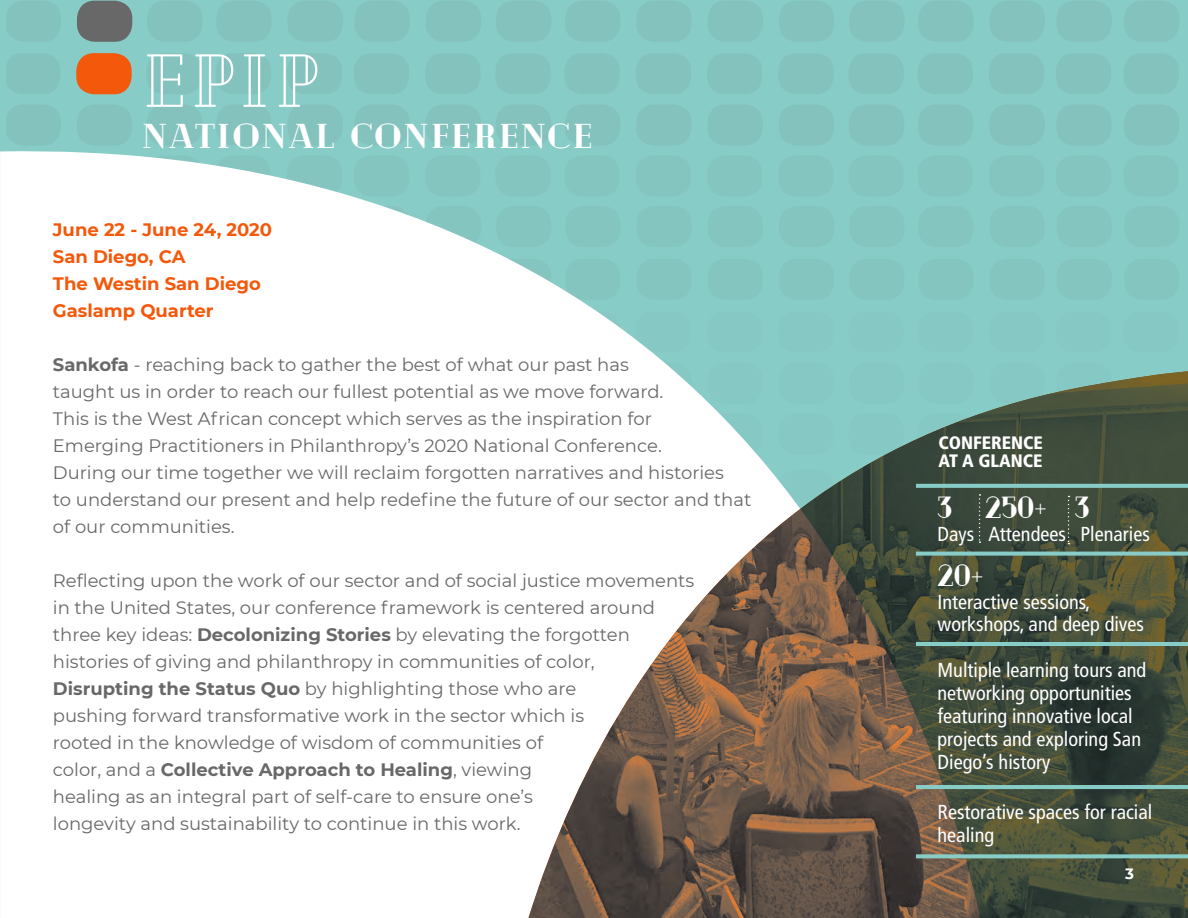
<style>
.page{position:relative;width:1188px;height:918px;background:#fff}
.page>*{position:absolute;margin:0;border:0;box-sizing:border-box;transform-origin:0 0}
.t1{font:75px "Cheque";color:#fff}
.t2{font:900 34.5px "Cheque";letter-spacing:.065em;color:#fff}
.t3{font:900 31.05px "Cheque";color:#fff}
.t4{font:condensed 20.25px/23px "Frutiger";color:#fff}
.t5{font:18px/27px "Montserrat";color:#696868}
.t6{font:700 18px/27px "Montserrat";color:#f3580b}
.t7{font:900 condensed 18px/18px "Frutiger";color:#fff}
.t8{font:700 15px "Montserrat";color:#fff}
.s1{font-weight:700}
.s2{font-family:"Frutiger";font-weight:300;font-stretch:condensed;font-size:20.25px}
</style>
<div class="page">
<div style="left:1px;top:0;width:1187px;height:918px;background:#88ccc7"></div>
<div style="left:1124px;top:206px;width:56px;height:41px;background:#85c5c0;border-radius:18px"></div>
<div style="left:1123px;top:155px;width:56px;height:41px;background:#85c5c0;border-radius:18px"></div>
<div style="left:1124px;top:104px;width:55px;height:42px;background:#84c2bd;border-radius:18px"></div>
<div style="left:1123px;top:53px;width:56px;height:41px;background:#84c2bd;border-radius:18px"></div>
<div style="left:1124px;top:1px;width:55px;height:41px;background:#84c2bd;border-radius:18px"></div>
<div style="left:1123px;top:311px;width:56px;height:41px;background:#86c8c3;border-radius:18px"></div>
<div style="left:1124px;top:259px;width:55px;height:41px;background:#85c5c0;border-radius:18px"></div>
<div style="left:636px;top:104px;width:56px;height:42px;background:#84c2bd;border-radius:18px"></div>
<div style="left:636px;top:53px;width:55px;height:41px;background:#84c2bd;border-radius:18px"></div>
<div style="left:636px;top:1px;width:56px;height:41px;background:#84c2bd;border-radius:18px"></div>
<div style="left:565px;top:104px;width:55px;height:42px;background:#84c2bd;border-radius:18px"></div>
<div style="left:564px;top:53px;width:56px;height:41px;background:#84c2bd;border-radius:18px"></div>
<div style="left:565px;top:1px;width:55px;height:41px;background:#84c2bd;border-radius:18px"></div>
<div style="left:496px;top:104px;width:55px;height:42px;background:#84c2bd;border-radius:18px"></div>
<div style="left:495px;top:53px;width:56px;height:41px;background:#84c2bd;border-radius:18px"></div>
<div style="left:496px;top:1px;width:55px;height:41px;background:#84c2bd;border-radius:18px"></div>
<div style="left:426px;top:104px;width:55px;height:42px;background:#84c2bd;border-radius:18px"></div>
<div style="left:425px;top:53px;width:56px;height:41px;background:#84c2bd;border-radius:18px"></div>
<div style="left:426px;top:1px;width:55px;height:41px;background:#84c2bd;border-radius:18px"></div>
<div style="left:354px;top:104px;width:56px;height:42px;background:#84c2bd;border-radius:18px"></div>
<div style="left:354px;top:53px;width:55px;height:41px;background:#84c2bd;border-radius:18px"></div>
<div style="left:354px;top:1px;width:56px;height:41px;background:#84c2bd;border-radius:18px"></div>
<div style="left:287px;top:104px;width:56px;height:42px;background:#84c2bd;border-radius:18px"></div>
<div style="left:287px;top:53px;width:55px;height:41px;background:#84c2bd;border-radius:18px"></div>
<div style="left:288px;top:1px;width:55px;height:41px;background:#84c2bd;border-radius:18px"></div>
<div style="left:216px;top:104px;width:55px;height:42px;background:#84c2bd;border-radius:18px"></div>
<div style="left:216px;top:53px;width:55px;height:41px;background:#84c2bd;border-radius:18px"></div>
<div style="left:216px;top:1px;width:56px;height:41px;background:#84c2bd;border-radius:18px"></div>
<div style="left:147px;top:104px;width:55px;height:42px;background:#84c2bd;border-radius:18px"></div>
<div style="left:146px;top:53px;width:56px;height:41px;background:#84c2bd;border-radius:18px"></div>
<div style="left:147px;top:1px;width:55px;height:41px;background:#84c2bd;border-radius:18px"></div>
<div style="left:77px;top:104px;width:55px;height:42px;background:#84c2bd;border-radius:18px"></div>
<div style="left:5px;top:104px;width:56px;height:42px;background:#84c2bd;border-radius:18px"></div>
<div style="left:5px;top:53px;width:55px;height:41px;background:#84c2bd;border-radius:18px"></div>
<div style="left:6px;top:1px;width:55px;height:41px;background:#84c2bd;border-radius:18px"></div>
<div style="left:1057px;top:206px;width:55px;height:41px;background:#85c5c0;border-radius:18px"></div>
<div style="left:1056px;top:155px;width:55px;height:41px;background:#85c5c0;border-radius:18px"></div>
<div style="left:1056px;top:104px;width:56px;height:42px;background:#84c2bd;border-radius:18px"></div>
<div style="left:1056px;top:53px;width:55px;height:41px;background:#84c2bd;border-radius:18px"></div>
<div style="left:1056px;top:1px;width:56px;height:41px;background:#84c2bd;border-radius:18px"></div>
<div style="left:990px;top:206px;width:55px;height:41px;background:#85c5c0;border-radius:18px"></div>
<div style="left:989px;top:155px;width:55px;height:41px;background:#85c5c0;border-radius:18px"></div>
<div style="left:989px;top:104px;width:56px;height:42px;background:#84c2bd;border-radius:18px"></div>
<div style="left:989px;top:53px;width:55px;height:41px;background:#84c2bd;border-radius:18px"></div>
<div style="left:990px;top:1px;width:55px;height:41px;background:#84c2bd;border-radius:18px"></div>
<div style="left:918px;top:104px;width:55px;height:42px;background:#84c2bd;border-radius:18px"></div>
<div style="left:918px;top:53px;width:55px;height:41px;background:#84c2bd;border-radius:18px"></div>
<div style="left:918px;top:1px;width:56px;height:41px;background:#84c2bd;border-radius:18px"></div>
<div style="left:849px;top:104px;width:55px;height:42px;background:#84c2bd;border-radius:18px"></div>
<div style="left:848px;top:53px;width:56px;height:41px;background:#84c2bd;border-radius:18px"></div>
<div style="left:849px;top:1px;width:55px;height:41px;background:#84c2bd;border-radius:18px"></div>
<div style="left:779px;top:104px;width:55px;height:42px;background:#84c2bd;border-radius:18px"></div>
<div style="left:778px;top:53px;width:56px;height:41px;background:#84c2bd;border-radius:18px"></div>
<div style="left:779px;top:1px;width:55px;height:41px;background:#84c2bd;border-radius:18px"></div>
<div style="left:707px;top:104px;width:56px;height:42px;background:#84c2bd;border-radius:18px"></div>
<div style="left:707px;top:53px;width:55px;height:41px;background:#84c2bd;border-radius:18px"></div>
<div style="left:708px;top:1px;width:55px;height:41px;background:#84c2bd;border-radius:18px"></div>
<div style="left:1056px;top:363px;width:56px;height:41px;background:#86c8c3;border-radius:18px"></div>
<div style="left:1056px;top:311px;width:55px;height:41px;background:#86c8c3;border-radius:18px"></div>
<div style="left:1056px;top:259px;width:56px;height:41px;background:#85c5c0;border-radius:18px"></div>
<div style="left:989px;top:363px;width:56px;height:41px;background:#86c8c3;border-radius:18px"></div>
<div style="left:989px;top:311px;width:55px;height:41px;background:#86c8c3;border-radius:18px"></div>
<div style="left:990px;top:259px;width:55px;height:41px;background:#85c5c0;border-radius:18px"></div>
<div style="left:76px;top:53px;width:56px;height:41px;background:#f3580b;border-radius:18px"></div>
<div style="left:77px;top:1px;width:55px;height:41px;background:#696868;border-radius:18px"></div>
<div style="left:0;top:0;width:6px;height:151px;background:#88ccc7"></div>
<svg style="left:0;top:151px;width:667px;height:767px;fill:#fff"></svg>
<img style="left:528px;top:371px;width:660px;height:547px">
<svg style="left:916px;top:484px;width:272px;height:4px"></svg>
<svg style="left:916px;top:552px;width:272px;height:4px"></svg>
<hr style="left:916px;top:642px;width:272px;height:4px;background:#88ccc7">
<hr style="left:916px;top:785px;width:272px;height:4px;background:#88ccc7">
<svg style="left:916px;top:854px;width:272px;height:4px"></svg>
<svg style="left:979px;top:494px;width:2px;height:49px"></svg>
<svg style="left:1068px;top:496px;width:2px;height:48px"></svg>
<h1 class="t1" style="left:143px;top:39px;width:177px">EPIP</h1>
<h2 class="t2" style="left:143px;top:117px;width:451px">NATIONAL CONFERENCE</h2>
<p class="t6" style="left:53px;top:215px;width:221px">June 22 - June 24, 2020<br>San Diego, CA<br>The Westin San Diego<br>Gaslamp Quarter</p>
<p class="t5" style="left:53px;top:350px;width:700px"><span class="s1">Sankofa</span> - reaching back to gather the best of what our past has<br>taught us in order to reach our fullest potential as we move forward.<br>This is the West African concept which serves as the inspiration for<br>Emerging Practitioners in Philanthropy’s 2020 National Conference.<br>During our time together we will reclaim forgotten narratives and histories<br>to understand our present and help redefine the future of our sector and that of our communities.</p>
<p class="t5" style="left:53px;top:566px;width:643px">Reflecting upon the work of our sector and of social justice movements in the United States, our conference framework is centered around three key ideas: <span class="s1">Decolonizing Stories</span> by elevating the forgotten histories of giving and philanthropy in communities of color, <span class="s1">Disrupting the Status Quo</span> by highlighting those who are<br>pushing forward transformative work in the sector which is<br>rooted in the knowledge of wisdom of communities of<br>color, and a <span class="s1">Collective Approach to Healing</span>, viewing<br>healing as an integral part of self-care to ensure one’s<br>longevity and sustainability to continue in this work.</p>
<p class="t7" style="left:938px;top:433px;width:106px">CONFERENCE<br>AT A GLANCE</p>
<h3 class="t3" style="left:938px;top:490px;width:111px">3 250<span class="s2">+</span></h3>
<h3 class="t3" style="left:1075px;top:490px;width:17px">3</h3>
<p class="t4" style="left:938px;top:523px;width:214px">Days Attendees Plenaries</p>
<h3 class="t3" style="left:938px;top:557px;width:47px">20<span class="s2">+</span></h3>
<p class="t4" style="left:938px;top:590px;width:208px">Interactive sessions, workshops, and deep dives</p>
<p class="t4" style="left:938px;top:659px;width:210px">Multiple learning tours and networking opportunities featuring innovative local projects and exploring San<br>Diego’s history</p>
<p class="t4" style="left:938px;top:800px;width:216px">Restorative spaces for racial healing</p>
<p class="t8" style="left:1125px;top:862px;width:10px">3</p>
</div>
